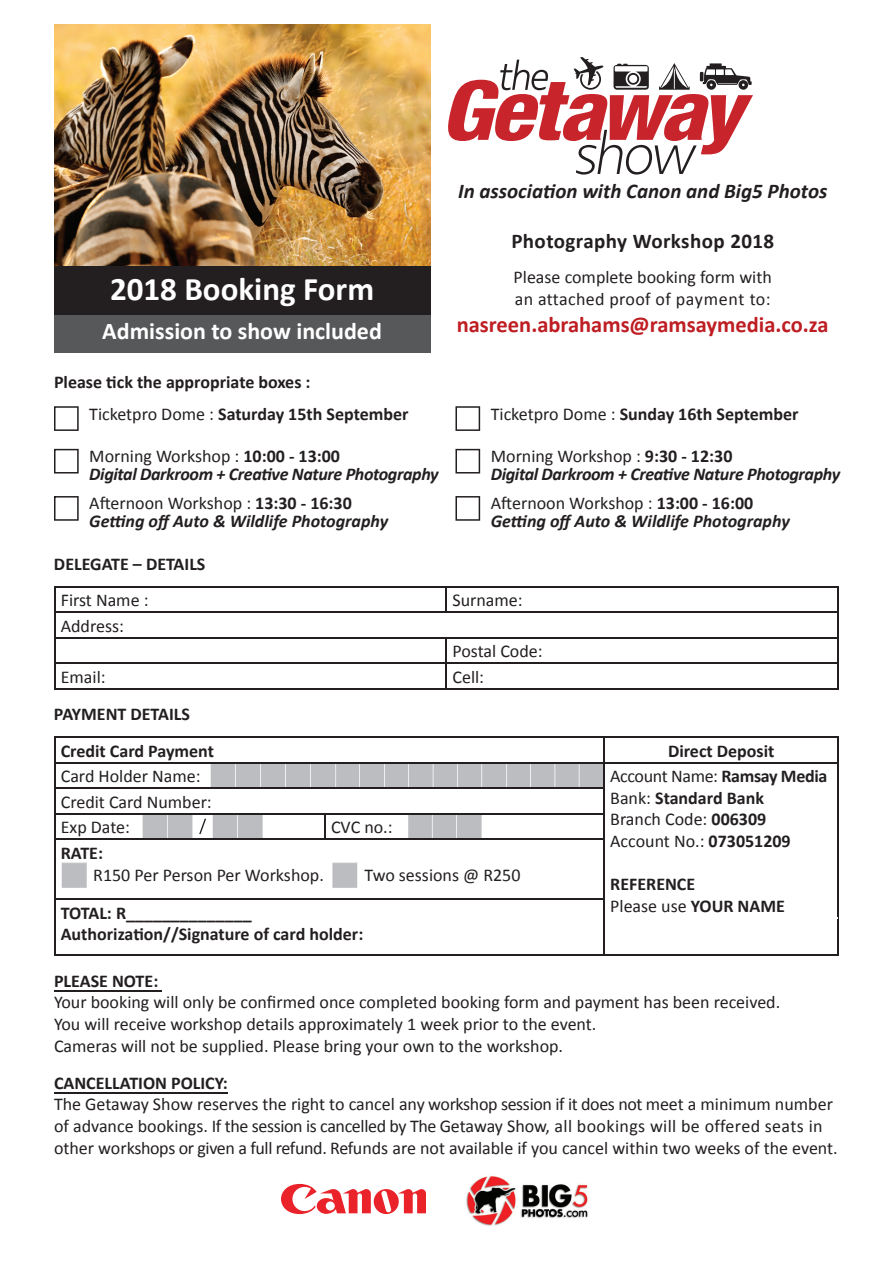
<style>
.page{position:relative;width:893px;height:1263px;background:#fff}
.page>*{position:absolute;margin:0;border:0;box-sizing:border-box;transform-origin:0 0}
.t1{font:700 33px "Calibri";color:#fff}
.t2{font:700 24px "Calibri";color:#fff}
.t3{font:700 22.5px "Calibri";color:#be1e23}
.t4{font:italic 700 21px "Calibri";color:#231f20}
.t5{font:700 21px "Calibri";letter-spacing:.02em;color:#231f20}
.t6{font:18px/21.6px "Calibri";color:#231f20}
.t7{font:700 18px/21.6px "Calibri";color:#231f20}
.t8{font:italic 700 18px/18px "Calibri";letter-spacing:-.02em;color:#231f20}
.t9{font:italic 700 18px/18px "Calibri";color:#231f20}
.s1{font-weight:400}
.s2{font-weight:400;font-style:normal}
.s3{font-style:normal}
.s4{font-weight:700}
</style>
<div class="page">
<div style="left:54px;top:311px;width:376px;height:41px;background:#57585a"></div>
<svg style="left:142px;top:815px;width:51px;height:24px"></svg>
<svg style="left:212px;top:815px;width:51px;height:24px"></svg>
<svg style="left:199px;top:819px;width:7px;height:15px"></svg>
<svg style="left:210px;top:763px;width:393px;height:25px;background:#b1b2b4"></svg>
<svg style="left:407px;top:815px;width:75px;height:24px;background:#b8b8bb"></svg>
<svg style="left:54px;top:406px;width:25px;height:25px"></svg>
<svg style="left:54px;top:449px;width:25px;height:24px"></svg>
<svg style="left:54px;top:496px;width:25px;height:25px"></svg>
<svg style="left:455px;top:496px;width:25px;height:25px"></svg>
<svg style="left:455px;top:449px;width:25px;height:24px"></svg>
<svg style="left:455px;top:406px;width:25px;height:25px"></svg>
<hr style="left:54px;top:586px;width:392px;height:2px;background:#231f20">
<hr style="left:54px;top:588px;width:2px;height:24px;background:#231f20">
<hr style="left:446px;top:586px;width:393px;height:2px;background:#231f20">
<hr style="left:837px;top:588px;width:2px;height:24px;background:#231f20">
<hr style="left:54px;top:612px;width:392px;height:1px;background:#231f20">
<hr style="left:54px;top:613px;width:2px;height:24px;background:#231f20">
<hr style="left:446px;top:612px;width:393px;height:1px;background:#231f20">
<hr style="left:837px;top:613px;width:2px;height:24px;background:#231f20">
<hr style="left:54px;top:637px;width:392px;height:2px;background:#231f20">
<hr style="left:54px;top:639px;width:2px;height:24px;background:#231f20">
<hr style="left:446px;top:637px;width:393px;height:2px;background:#231f20">
<hr style="left:837px;top:639px;width:2px;height:24px;background:#231f20">
<hr style="left:54px;top:663px;width:392px;height:1px;background:#231f20">
<hr style="left:54px;top:664px;width:2px;height:24px;background:#231f20">
<hr style="left:446px;top:663px;width:393px;height:1px;background:#231f20">
<svg style="left:446px;top:588px;width:1px;height:100px"></svg>
<hr style="left:837px;top:664px;width:2px;height:24px;background:#231f20">
<hr style="left:54px;top:688px;width:392px;height:2px;background:#231f20">
<hr style="left:446px;top:688px;width:393px;height:2px;background:#231f20">
<hr style="left:54px;top:736px;width:271px;height:2px;background:#231f20">
<hr style="left:54px;top:738px;width:2px;height:24px;background:#231f20">
<hr style="left:325px;top:736px;width:280px;height:2px;background:#231f20">
<hr style="left:54px;top:789px;width:2px;height:24px;background:#231f20">
<hr style="left:54px;top:813px;width:271px;height:2px;background:#231f20">
<hr style="left:54px;top:815px;width:2px;height:24px;background:#231f20">
<hr style="left:325px;top:813px;width:280px;height:2px;background:#231f20">
<hr style="left:324px;top:815px;width:2px;height:24px;background:#231f20">
<hr style="left:54px;top:839px;width:271px;height:1px;background:#231f20">
<hr style="left:54px;top:840px;width:2px;height:58px;background:#231f20">
<hr style="left:325px;top:839px;width:280px;height:1px;background:#231f20">
<hr style="left:54px;top:898px;width:271px;height:2px;background:#231f20">
<hr style="left:54px;top:900px;width:2px;height:54px;background:#231f20">
<hr style="left:325px;top:898px;width:280px;height:2px;background:#231f20">
<hr style="left:54px;top:954px;width:271px;height:1px;background:#231f20">
<hr style="left:325px;top:954px;width:280px;height:1px;background:#231f20">
<hr style="left:54px;top:762px;width:271px;height:1px;background:#231f20">
<hr style="left:54px;top:763px;width:2px;height:25px;background:#231f20">
<hr style="left:325px;top:762px;width:280px;height:1px;background:#231f20">
<hr style="left:54px;top:788px;width:271px;height:1px;background:#231f20">
<hr style="left:325px;top:788px;width:280px;height:1px;background:#231f20">
<hr style="left:603px;top:736px;width:236px;height:2px;background:#231f20">
<hr style="left:603px;top:738px;width:2px;height:24px;background:#231f20">
<hr style="left:837px;top:738px;width:2px;height:24px;background:#231f20">
<hr style="left:603px;top:762px;width:236px;height:1px;background:#231f20">
<hr style="left:603px;top:763px;width:2px;height:155px;background:#231f20">
<hr style="left:837px;top:763px;width:2px;height:155px;background:#231f20">
<hr style="left:603px;top:918px;width:2px;height:36px;background:#231f20">
<hr style="left:837px;top:918px;width:2px;height:36px;background:#231f20">
<hr style="left:603px;top:954px;width:236px;height:1px;background:#231f20">
<svg style="left:61px;top:862px;width:26px;height:26px"></svg>
<svg style="left:332px;top:862px;width:26px;height:26px"></svg>
<hr style="left:54px;top:990px;width:104px;height:2px;background:#231f20">
<hr style="left:54px;top:1092px;width:174px;height:2px;background:#231f20">
<img style="left:54px;top:24px;width:377px;height:242px">
<div style="left:54px;top:266px;width:376px;height:49px;background:#231f20"></div>
<img style="left:466px;top:1176px;width:122px;height:50px">
<svg style="left:281px;top:1184px;width:145px;height:30px"></svg>
<svg style="left:448px;top:57px;width:305px;height:118px"></svg>
<h1 class="t1" style="left:110px;top:269px;width:266px">2018 Booking Form</h1>
<h2 class="t2" style="left:102px;top:317px;width:281px">Admission to show included</h2>
<p class="t4" style="left:458px;top:178px;width:371px">In association with Canon and Big5 Photos</p>
<p class="t5" style="left:511px;top:228px;width:264px">Photography Workshop 2018</p>
<p class="t6" style="left:514px;top:266px;width:260px">Please complete booking form with an attached proof of payment to:</p>
<p class="t3" style="left:457px;top:310px;width:373px">nasreen.abrahams@ramsaymedia.co.za</p>
<p class="t7" style="left:89px;top:366px;width:321px;line-height:31.7px;text-indent:-35px">Please tick the appropriate boxes :<br><span class="s1">Ticketpro Dome :</span> Saturday 15th September</p>
<p class="t8" style="left:89px;top:446px;width:351px"><span class="s2">Morning Workshop :</span> <span class="s3">10:00 - 13:00<br></span>Digital Darkroom + Creative Nature Photography</p>
<p class="t9" style="left:89px;top:494px;width:300px"><span class="s2">Afternoon Workshop :</span> <span class="s3">13:30 - 16:30<br></span>Getting offAuto &amp; Wildlife Photography</p>
<p class="t9" style="left:491px;top:494px;width:300px"><span class="s2">Afternoon Workshop :</span> <span class="s3">13:00 - 16:00<br></span>Getting offAuto &amp; Wildlife Photography</p>
<p class="t7" style="left:491px;top:402px;width:309px"><span class="s1">Ticketpro Dome :</span> Sunday 16th September</p>
<p class="t8" style="left:491px;top:446px;width:351px"><span class="s2">Morning Workshop :</span> <span class="s3">9:30 - 12:30<br></span>Digital Darkroom + Creative Nature Photography</p>
<p class="t7" style="left:54px;top:552px;width:153px">DELEGATE – DETAILS</p>
<p class="t6" style="left:61px;top:589px;width:89px">First Name :</p>
<p class="t6" style="left:452px;top:589px;width:72px">Surname:</p>
<p class="t6" style="left:61px;top:614px;width:65px">Address:</p>
<p class="t6" style="left:452px;top:640px;width:92px">Postal Code:</p>
<p class="t6" style="left:61px;top:665px;width:46px">Email:</p>
<p class="t6" style="left:452px;top:665px;width:33px">Cell:</p>
<p class="t7" style="left:54px;top:702px;width:137px">PAYMENT DETAILS</p>
<p class="t7" style="left:61px;top:739px;width:155px">Credit Card Payment</p>
<p class="t6" style="left:61px;top:762px;width:153px;line-height:25.7px">Card Holder Name:<br>Credit Card Number:<br>Exp Date:</p>
<p class="t6" style="left:331px;top:816px;width:63px">CVC no.:</p>
<p class="t7" style="left:61px;top:841px;width:44px">RATE:</p>
<p class="t6" style="left:93px;top:863px;width:232px">R150 Per Person Per Workshop.</p>
<p class="t6" style="left:365px;top:863px;width:157px">Two sessions @ R250</p>
<p class="t7" style="left:61px;top:901px;width:304px">TOTAL: R______________<br>Authorization//Signature of card holder:</p>
<p class="t7" style="left:610px;top:737px;width:219px;line-height:25.5px;text-align:center">Direct Deposit<br><span class="s1">Account Name:</span> Ramsay Media</p>
<p class="t6" style="left:610px;top:786px;width:182px">Bank: <span class="s4">Standard Bank<br></span>Branch Code: <span class="s4">006309<br></span>Account No.: <span class="s4">073051209</span></p>
<p class="t7" style="left:610px;top:872px;width:176px">REFERENCE<br><span class="s1">Please use</span> YOUR NAME</p>
<p class="t7" style="left:54px;top:969px;width:106px">PLEASE NOTE:</p>
<p class="t6" style="left:54px;top:991px;width:728px">Your booking will only be confirmed once completed booking form and payment has been received.<br>You will receive workshop details approximately 1 week prior to the event.<br>Cameras will not be supplied. Please bring your own to the workshop.</p>
<p class="t7" style="left:54px;top:1071px;width:175px">CANCELLATION POLICY:</p>
<p class="t6" style="left:54px;top:1093px;width:785px">The Getaway Show reserves the right to cancel any workshop session if it does not meet a minimum number of advance bookings. If the session is cancelled by The Getaway Show, all bookings will be offered seats in other workshops or given a full refund. Refunds are not available if you cancel within two weeks of the event.</p>
</div>
